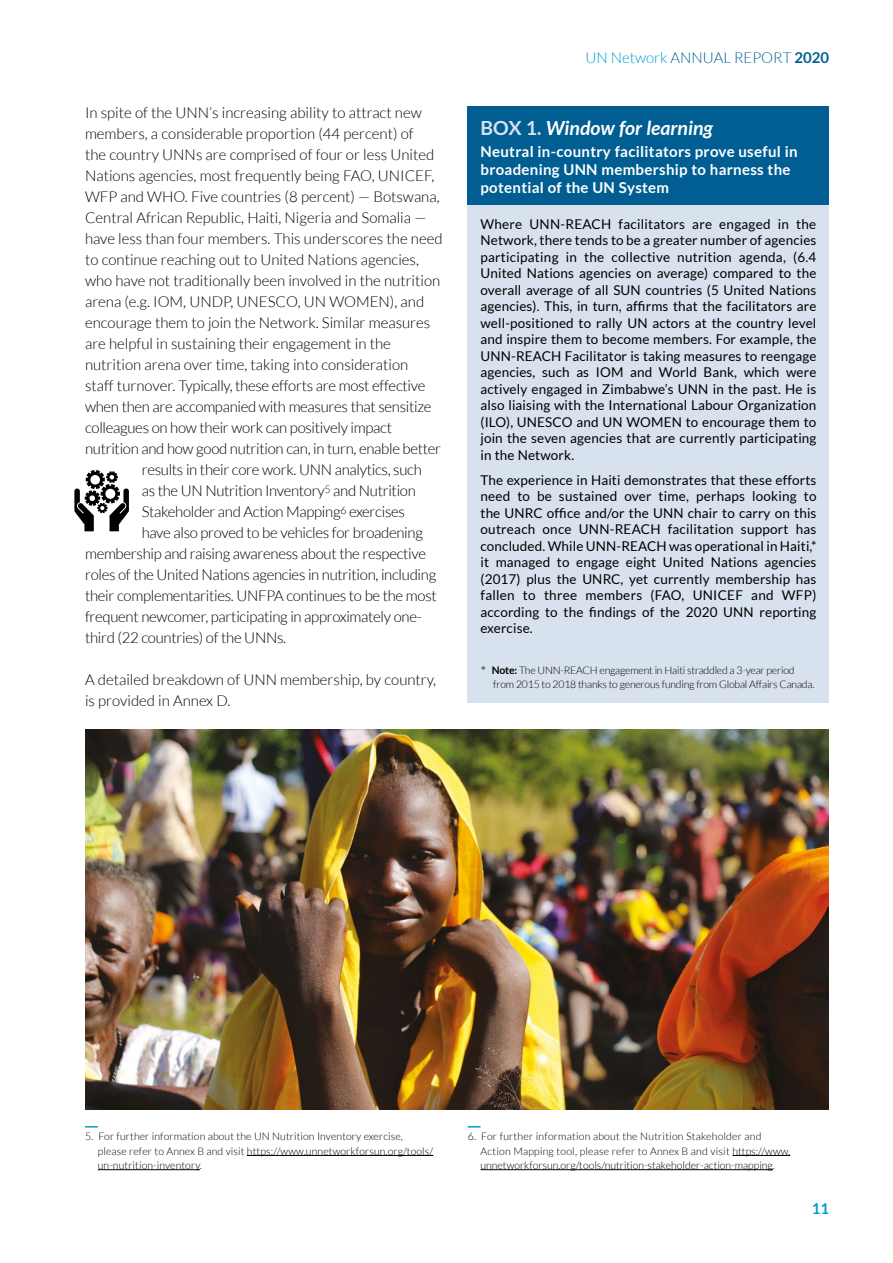
<style>
.page{position:relative;width:893px;height:1263px;background:#fff}
.page>*{position:absolute;margin:0;border:0;box-sizing:border-box;transform-origin:0 0}
.t1{font:italic 700 19.5px "Lato";color:#fff}
.t2{font:300 15px/21px "Lato";color:#000}
.t3{font:300 15px "Lato";letter-spacing:-.02em;color:#000}
.t4{font:700 15px/18px "Lato";letter-spacing:.02em;color:#fff}
.t5{font:300 15px "Lato";color:#005e92}
.t6{font:700 15px "Lato";color:#009dcc}
.t7{font:13.5px/16.5px "Lato";letter-spacing:.01em;color:#000;text-align:justify}
.t8{font:300 10.5px/14.2px "Lato";letter-spacing:.01em;color:#000}
.t9{font:300 10.5px/14.2px "Lato";letter-spacing:-.02em;color:#000}
.s1{color:#009dcc}
.s2{font-weight:700}
.s3{font-style:normal;color:#d8e2ef}
.s4{font-size:15px}
</style>
<div class="page">
<img style="left:85px;top:729px;width:744px;height:381px">
<div style="left:468px;top:106px;width:361px;height:100px;background:#005e92"></div>
<div style="left:468px;top:205px;width:361px;height:497px;background:#d8e2ef"></div>
<svg style="left:85px;top:1126px;width:13px;height:1px"></svg>
<hr style="left:247px;top:1155px;width:186px;height:1px;background:#000">
<hr style="left:98px;top:1169px;width:102px;height:1px;background:#000">
<svg style="left:468px;top:1126px;width:12px;height:1px"></svg>
<hr style="left:732px;top:1155px;width:58px;height:1px;background:#000">
<hr style="left:480px;top:1169px;width:293px;height:1px;background:#000">
<svg style="left:74px;top:470px;width:55px;height:61px"></svg>
<p class="t2" style="left:85px;top:103px;width:338px">In spite of the UNN’s increasing ability to attract new</p>
<p class="t2" style="left:85px;top:124px;width:330px">members, a considerable proportion (44 percent) of</p>
<p class="t2" style="left:85px;top:145px;width:351px">the country UNNs are comprised of four or less United</p>
<p class="t2" style="left:85px;top:166px;width:351px">Nations agencies, most frequently being FAO, UNICEF,</p>
<p class="t2" style="left:85px;top:187px;width:356px">WFP and WHO. Five countries (8 percent) — Botswana,</p>
<p class="t2" style="left:85px;top:208px;width:343px">Central African Republic, Haiti, Nigeria and Somalia —</p>
<p class="t2" style="left:85px;top:229px;width:359px">have less than four members. This underscores the need</p>
<p class="t2" style="left:85px;top:250px;width:335px">to continue reaching out to United Nations agencies,</p>
<p class="t2" style="left:85px;top:271px;width:357px">who have not traditionally been involved in the nutrition</p>
<p class="t2" style="left:85px;top:292px;width:341px">arena (e.g. IOM, UNDP, UNESCO, UN WOMEN), and</p>
<p class="t2" style="left:85px;top:313px;width:347px">encourage them to join the Network. Similar measures</p>
<p class="t2" style="left:85px;top:334px;width:307px">are helpful in sustaining their engagement in the</p>
<p class="t2" style="left:85px;top:355px;width:325px">nutrition arena over time, taking into consideration</p>
<p class="t3" style="left:85px;top:378px;width:342px">staff turnover. Typically, these efforts are most effective</p>
<p class="t3" style="left:85px;top:399px;width:348px">when then are accompanied with measures that sensitize</p>
<p class="t3" style="left:85px;top:420px;width:308px">colleagues on how their work can positively impact</p>
<p class="t3" style="left:85px;top:441px;width:358px">nutrition and how good nutrition can, in turn, enable better</p>
<p class="t3" style="left:142px;top:462px;width:282px">results in their core work. UNN analytics, such</p>
<p class="t3" style="left:142px;top:483px;width:276px">as the UN Nutrition Inventory<sup>5</sup> and Nutrition</p>
<p class="t3" style="left:142px;top:504px;width:265px">Stakeholder and Action Mapping<sup>6</sup> exercises</p>
<p class="t3" style="left:142px;top:525px;width:283px">have also proved to be vehicles for broadening</p>
<p class="t3" style="left:85px;top:546px;width:343px">membership and raising awareness about the respective</p>
<p class="t3" style="left:85px;top:567px;width:353px">roles of the United Nations agencies in nutrition, including</p>
<p class="t3" style="left:85px;top:588px;width:353px">their complementarities. UNFPA continues to be the most</p>
<p class="t3" style="left:85px;top:609px;width:338px">frequent newcomer, participating in approximately one-</p>
<p class="t3" style="left:85px;top:630px;width:203px">third (22 countries) of the UNNs.</p>
<p class="t2" style="left:85px;top:670px;width:353px">A detailed breakdown of UNN membership, by country, is provided in Annex D.</p>
<p class="t5" style="left:585px;top:50px;width:245px"><span class="s1">UN Network</span> ANNUAL REPORT <span class="s2">2020</span></p>
<h1 class="t1" style="left:480px;top:116px;width:234px"><span class="s3">BOX 1.</span> Window for learning</h1>
<p class="t4" style="left:480px;top:142px;width:319px">Neutral in-country facilitators prove useful in broadening UNN membership to harness the potential of the UN System</p>
<p class="t7" style="left:480px;top:216px;width:337px">Where UNN-REACH facilitators are engaged in the Network, there tends to be a greater number of agencies participating in the collective nutrition agenda, (6.4<br>United Nations agencies on average) compared to the overall average of all SUN countries (5 United Nations agencies). This, in turn, affirms that the facilitators are well-positioned to rally UN actors at the country level and inspire them to become members. For example, the UNN-REACH Facilitator is taking measures to reengage agencies, such as IOM and World Bank, which were actively engaged in Zimbabwe’s UNN in the past. He is also liaising with the International Labour Organization (ILO), UNESCO and UN WOMEN to encourage them to join the seven agencies that are currently participating in the Network.</p>
<p class="t7" style="left:480px;top:472px;width:338px">The experience in Haiti demonstrates that these efforts need to be sustained over time, perhaps looking to the UNRC office and/or the UNN chair to carry on this outreach once UNN-REACH facilitation support has concluded. While UNN-REACH was operational in Haiti,* it managed to engage eight United Nations agencies (2017) plus the UNRC, yet currently membership has fallen to three members (FAO, UNICEF and WFP) according to the findings of the 2020 UNN reporting exercise.</p>
<p class="t9" style="left:493px;top:663px;width:323px;text-indent:-13px"><span class="s4">*</span> <span class="s2">Note:</span> The UNN-REACH engagement in Haiti straddled a 3-year period from 2015 to 2018 thanks to generous funding from Global Affairs Canada.</p>
<p class="t8" style="left:98px;top:1129px;width:337px;text-indent:-13px">5. For further information about the UN Nutrition Inventory exercise, please refer to Annex B and visit https://www.unnetworkforsun.org/tools/ un-nutrition-inventory.</p>
<p class="t8" style="left:480px;top:1129px;width:311px;text-indent:-13px">6. For further information about the Nutrition Stakeholder and<br>Action Mapping tool, please refer to Annex B and visit https://www. unnetworkforsun.org/tools/nutrition-stakeholder-action-mapping.</p>
<p class="t6" style="left:812px;top:1199px;width:19px">11</p>
</div>
